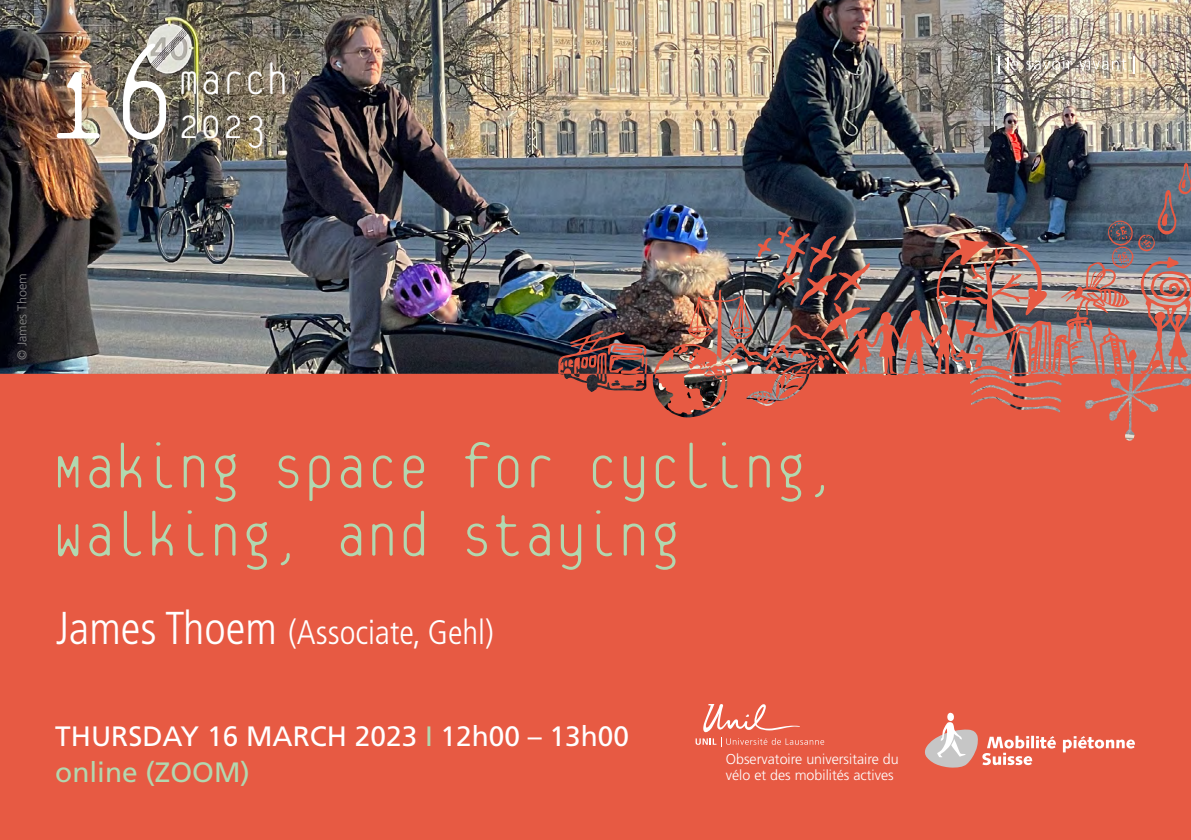
<style>
.page{position:relative;width:1191px;height:840px;background:#fff}
.page>*{position:absolute;margin:0;border:0;box-sizing:border-box;transform-origin:0 0}
.t1{font:100 143.4px "Platelet";color:#fff}
.t2{font:100 68px/68px "Platelet";color:#b2d7af}
.t3{font:100 48px/44.2px "Platelet";color:#fff}
.t4{font:300 condensed 34px "Frutiger LT Std";color:#fff}
.t5{font:28px/36px "Frutiger LT Std";color:#fff}
.t6{font:300 14.2px/16.4px "Frutiger LT Std";color:#fff}
.t7{font:300 12.6px "Frutiger LT Std";color:#878787}
.s1{font-size:46px}
.s2{color:#b2d7af}
</style>
<div class="page">
<img style="left:0;top:0;width:1191px;height:162px">
<img style="left:0;top:162px;width:1191px;height:677px">
<svg style="left:998px;top:57px;width:1px;height:17px"></svg>
<svg style="left:1007px;top:57px;width:11px;height:13px"></svg>
<svg style="left:1026px;top:57px;width:46px;height:13px"></svg>
<svg style="left:1079px;top:57px;width:47px;height:13px"></svg>
<svg style="left:1133px;top:57px;width:1px;height:17px"></svg>
<svg style="left:695px;top:704px;width:129px;height:42px;background:#e96f5b"></svg>
<svg style="left:1062px;top:735px;width:73px;height:17px"></svg>
<svg style="left:925px;top:712px;width:131px;height:55px;background:#e48576"></svg>
<h1 class="t1" style="left:45px;top:39px;width:134px">16</h1>
<h3 class="t3" style="left:178px;top:60px;width:112px">march<br>2023</h3>
<p class="t7" style="left:15px;top:360px;width:88px;rotate:-90deg">© James Thoem</p>
<h2 class="t2" style="left:52px;top:437px;width:787px">Making Space for Cycling,<br>Walking, and Staying</h2>
<h3 class="t4" style="left:56px;top:612px;width:440px"><span class="s1">James Thoem</span> (Associate, Gehl)</h3>
<h3 class="t5" style="left:55px;top:717px;width:575px">THURSDAY 16 MARCH 2023 <span class="s2">I</span> 12h00 – 13h00 <span class="s2">online (ZOOM)</span></h3>
<p class="t6" style="left:726px;top:750px;width:174px">Observatoire universitaire du vélo et des mobilités actives</p>
</div>
